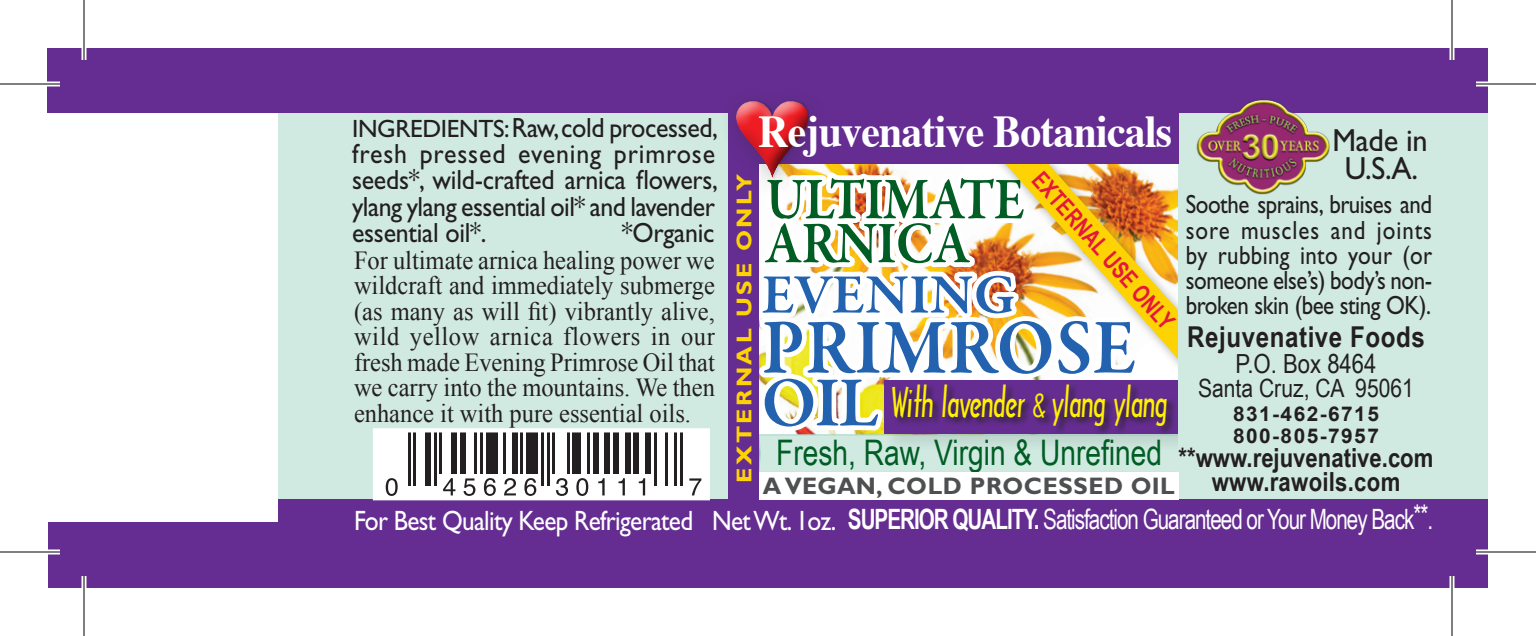
<style>
.page{position:relative;width:1536px;height:636px;background:#fff}
.page>*{position:absolute;margin:0;border:0;box-sizing:border-box;transform-origin:0 0}
.t1{font:600 79.2px "Garamond Premr Pro";color:#2362af;scale:.94 1}
.t2{font:600 71.6px "Garamond Premr Pro";color:#2362af}
.t3{font:600 60px/44px "Garamond Premr Pro";letter-spacing:-.015em;color:#005d24;scale:.88 1}
.t4{font:600 56.4px "Garamond Premr Pro";color:#2362af}
.t5{font:700 45.6px "Times";letter-spacing:-.02em;color:#fff;scale:.92 1}
.t6{font:38.8px "Arquitectura";color:#fff101;scale:.91 1}
.t7{font:35.2px "Arial Narrow";color:#005d24}
.t8{font:32px/28px "Gill Sans";color:#231f20;text-align:center;scale:.95 1}
.t9{font:700 28.8px "Arial Narrow";letter-spacing:.02em;color:#231f20}
.t10{font:28px "Gill Sans";letter-spacing:-.025em;color:#fff;scale:.9 1}
.t11{font:27.6px/26.4px "Gill Sans";letter-spacing:-.02em;color:#231f20;text-align:justify;scale:.93 1}
.t12{font:26.4px/25.2px "Gill Sans";letter-spacing:-.02em;color:#231f20;text-align:justify;scale:.87 1}
.t13{font:700 26.4px/24px "Arial Narrow";color:#231f20;text-align:center}
.t14{font:26.4px "Arial Narrow";color:#231f20}
.t15{font:26px/25.6px "Times New Roman";color:#231f20;text-align:justify;scale:.94 1}
.t16{font:25.2px "Arial Narrow";color:#231f20}
.t17{font:700 24px "Gill Sans";letter-spacing:.025em;color:#4e4f50}
.t18{font:700 24px "Arial Narrow";color:#e4183b;scale:.94 1}
.t19{font:700 21.6px "Gill Sans";letter-spacing:.1em;color:#fed304;scale:1.12 1}
.t20{font:700 20.4px/21.6px "Arial";letter-spacing:.07em;color:#231f20}
.s1{font-size:25.2px}
.s2{font-size:26.4px}
.s3{font-size:30.4px}
.s4{font-family:"Arial Narrow";font-weight:700}
.s5{font-family:"Arial Narrow"}
</style>
<div class="page">
<div style="left:278px;top:95px;width:458px;height:457px;background:#d0eae1"></div>
<svg style="left:759px;top:163px;width:420px;height:309px"></svg>
<div style="left:885px;top:381px;width:314px;height:72px;background:#c8e1d8"></div>
<div style="left:884px;top:380px;width:296px;height:54px;background:#652d91"></div>
<div style="left:892px;top:384px;width:283px;height:52px;background:#231f20;opacity:.8"></div>
<div style="left:1179px;top:95px;width:309px;height:457px;background:#d0eae1"></div>
<div style="left:728px;top:48px;width:451px;height:115px;background:#652d91"></div>
<div style="left:278px;top:500px;width:1210px;height:88px;background:#652d91"></div>
<div style="left:48px;top:48px;width:1440px;height:64px;background:#652d91"></div>
<img style="left:1189px;top:99px;width:146px;height:96px">
<div style="left:48px;top:523px;width:255px;height:65px;background:#652d91"></div>
<div style="left:375px;top:430px;width:333px;height:68px;background:#fff"></div>
<svg style="left:386px;top:478px;width:12px;height:17px"></svg>
<hr style="left:408px;top:430px;width:3px;height:56px;background:#231f20">
<hr style="left:413px;top:430px;width:3px;height:56px;background:#231f20">
<div style="left:425px;top:430px;width:6px;height:56px;background:#231f20"></div>
<hr style="left:434px;top:430px;width:3px;height:56px;background:#231f20">
<svg style="left:443px;top:478px;width:12px;height:17px"></svg>
<hr style="left:440px;top:430px;width:2px;height:44px;background:#231f20">
<div style="left:451px;top:430px;width:6px;height:44px;background:#231f20"></div>
<svg style="left:464px;top:478px;width:11px;height:17px"></svg>
<div style="left:460px;top:430px;width:6px;height:44px;background:#231f20"></div>
<hr style="left:474px;top:430px;width:3px;height:44px;background:#231f20">
<svg style="left:484px;top:478px;width:12px;height:17px"></svg>
<hr style="left:480px;top:430px;width:3px;height:44px;background:#231f20">
<div style="left:486px;top:430px;width:11px;height:44px;background:#231f20"></div>
<svg style="left:504px;top:478px;width:12px;height:17px"></svg>
<hr style="left:503px;top:430px;width:3px;height:44px;background:#231f20">
<div style="left:512px;top:430px;width:6px;height:44px;background:#231f20"></div>
<svg style="left:524px;top:478px;width:12px;height:17px"></svg>
<hr style="left:521px;top:430px;width:2px;height:44px;background:#231f20">
<div style="left:526px;top:430px;width:12px;height:44px;background:#231f20"></div>
<hr style="left:541px;top:430px;width:3px;height:56px;background:#231f20">
<hr style="left:547px;top:430px;width:2px;height:56px;background:#231f20">
<svg style="left:556px;top:478px;width:12px;height:17px"></svg>
<hr style="left:552px;top:430px;width:3px;height:44px;background:#231f20">
<hr style="left:567px;top:430px;width:3px;height:44px;background:#231f20">
<svg style="left:576px;top:478px;width:12px;height:17px"></svg>
<div style="left:573px;top:430px;width:8px;height:44px;background:#231f20"></div>
<hr style="left:587px;top:430px;width:3px;height:44px;background:#231f20">
<svg style="left:598px;top:478px;width:7px;height:17px"></svg>
<div style="left:593px;top:430px;width:6px;height:44px;background:#231f20"></div>
<div style="left:604px;top:430px;width:6px;height:44px;background:#231f20"></div>
<svg style="left:618px;top:478px;width:7px;height:17px"></svg>
<div style="left:613px;top:430px;width:6px;height:44px;background:#231f20"></div>
<div style="left:625px;top:430px;width:6px;height:44px;background:#231f20"></div>
<svg style="left:639px;top:478px;width:6px;height:17px"></svg>
<div style="left:633px;top:430px;width:6px;height:44px;background:#231f20"></div>
<div style="left:645px;top:430px;width:6px;height:44px;background:#231f20"></div>
<hr style="left:654px;top:430px;width:3px;height:56px;background:#231f20">
<hr style="left:665px;top:430px;width:3px;height:56px;background:#231f20">
<hr style="left:674px;top:430px;width:3px;height:56px;background:#231f20">
<hr style="left:680px;top:430px;width:3px;height:56px;background:#231f20">
<svg style="left:689px;top:478px;width:12px;height:17px"></svg>
<div style="left:373px;top:428px;width:337px;height:72px;border:4px solid #fff"></div>
<div style="left:728px;top:95px;width:31px;height:406px;background:#652d91"></div>
<div style="left:713px;top:81px;width:112px;height:117px;background:#231f20;opacity:.18"></div>
<div style="left:732px;top:97px;width:82px;height:86px;background:#632c8d"></div>
<div style="left:732px;top:104px;width:82px;height:79px;background:#231f20;opacity:.92"></div>
<div style="left:745px;top:100px;width:64px;height:79px;background:#231f20;opacity:.51"></div>
<hr style="left:0;top:82px;width:60px;height:4px;background:#fff">
<hr style="left:1476px;top:82px;width:60px;height:4px;background:#fff">
<hr style="left:0;top:550px;width:60px;height:4px;background:#fff">
<hr style="left:1476px;top:550px;width:60px;height:4px;background:#fff">
<hr style="left:82px;top:0;width:4px;height:60px;background:#fff">
<hr style="left:82px;top:576px;width:4px;height:60px;background:#fff">
<hr style="left:1450px;top:0;width:4px;height:60px;background:#fff">
<hr style="left:1450px;top:576px;width:4px;height:60px;background:#fff">
<hr style="left:0;top:83px;width:60px;height:2px;background:#000">
<hr style="left:1476px;top:83px;width:60px;height:2px;background:#000">
<hr style="left:0;top:551px;width:60px;height:2px;background:#000">
<hr style="left:1476px;top:551px;width:60px;height:2px;background:#000">
<hr style="left:83px;top:0;width:2px;height:60px;background:#000">
<hr style="left:83px;top:576px;width:2px;height:60px;background:#000">
<hr style="left:1451px;top:0;width:2px;height:60px;background:#000">
<hr style="left:1451px;top:576px;width:2px;height:60px;background:#000">
<p class="t11" style="left:352px;top:114px;width:395px"><span class="s1">In gredientS</span><span class="s2">:</span>Raw, cold processed, fresh pressed evening primrose seeds*, wild-crafted arnica flowers, ylang ylang essential oil* and lavender essential oil*.</p>
<p class="t11" style="left:622px;top:220px;width:101px">*Organic</p>
<p class="t15" style="left:354px;top:247px;width:385px">For ultimate arnica healing power we wildcraft and immediately submerge (as many as will fit) vibrantly alive, wild yellow arnica flowers in our fresh made Evening Primrose Oil that we carry into the mountains. We then enhance it with pure essential oils.</p>
<h3 class="t5" style="left:758px;top:88px;width:451px">Rejuvenative Botanicals</h3>
<p class="t8" style="left:1332px;top:126px;width:102px">Made in<br>U.S.A.</p>
<p class="t18" style="left:1051px;top:163px;width:215px;rotate:49deg">EXTERNAL USE ONLY</p>
<p class="t19" style="left:731px;top:483px;width:278px;rotate:-90deg">EXTERNAL USE ONLY</p>
<h3 class="t3" style="left:765px;top:178px;width:296px">ULTIMATE<br>ARNICA</h3>
<h3 class="t4" style="left:761px;top:261px;width:256px">EVENING</h3>
<h1 class="t1" style="left:761px;top:300px;width:400px">PRIMROSE</h1>
<h2 class="t2" style="left:761px;top:360px;width:119px">OIL</h2>
<p class="t12" style="left:1186px;top:192px;width:285px">Soothe sprains, bruises and sore muscles and joints by rubbing into your (or someone else’s) body’s non&shy;broken skin (bee sting OK).</p>
<p class="t9" style="left:1187px;top:315px;width:240px">Rejuvenative Foods</p>
<p class="t14" style="left:1235px;top:344px;width:143px">P.O. Box 8464</p>
<p class="t16" style="left:1198px;top:370px;width:218px">Santa Cruz, CA 95061</p>
<p class="t20" style="left:1233px;top:404px;width:147px">831-462-6715<br>800-805-7957</p>
<p class="t13" style="left:1179px;top:444px;width:256px">**www.rejuvenative.com www.rawoils.com</p>
<h3 class="t6" style="left:890px;top:379px;width:310px">With lavender <span class="s3">&amp;</span> ylang ylang</h3>
<h3 class="t7" style="left:776px;top:427px;width:388px">Fresh, Raw, Virgin &amp; Unrefined</h3>
<p class="t17" style="left:763px;top:472px;width:411px">A VEGAN, COLD PROCESSED OIL</p>
<p class="t10" style="left:354px;top:504px;width:1201px">For Best Quality Keep Refrigerated Net Wt. 1oz. <span class="s4">Superior Quality.</span> <span class="s5">Satisfaction Guaranteed or Your Money Back</span><sup>**</sup><span class="s5">.</span></p>
</div>
